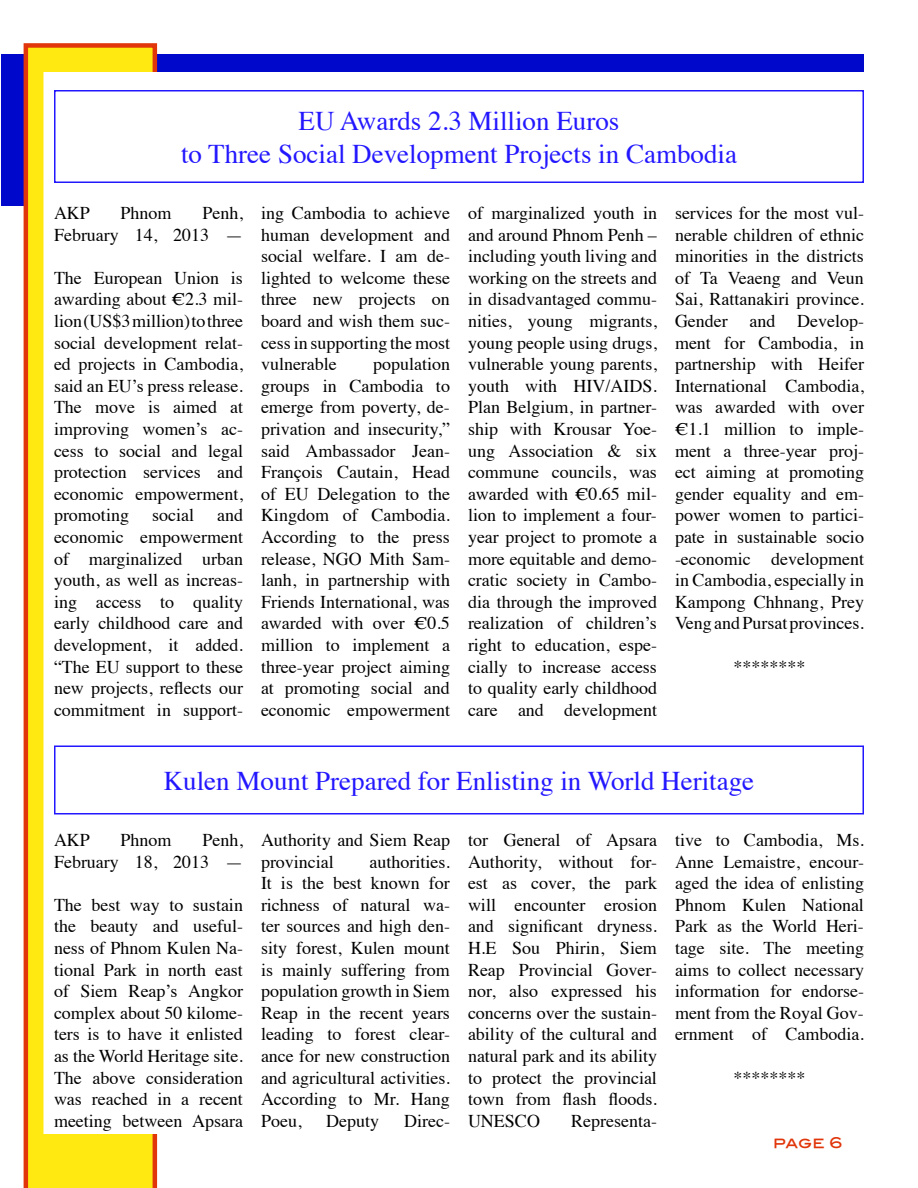
<style>
.page{position:relative;width:918px;height:1188px;background:#fff}
.page>*{position:absolute;margin:0;border:0;box-sizing:border-box;transform-origin:0 0}
.t1{font:27px/32.4px "Times";color:#2317ff;text-align:center}
.t2{font:18px/21.6px "Times";color:#000;text-align:justify}
.t3{font:15px "Blair Md ITCTT Medium";color:#e1350a}
</style>
<div class="page">
<div style="left:1px;top:54px;width:863px;height:152px;background:#0008cc"></div>
<svg style="left:24px;top:43px;width:133px;height:1145px;background:#f9cb1e"></svg>
<div style="left:44px;top:72px;width:830px;height:1062px;background:#fff"></div>
<div style="left:54px;top:90px;width:810px;height:93px;border:2px solid #2317ff"></div>
<div style="left:54px;top:746px;width:810px;height:68px;border:2px solid #2317ff"></div>
<h1 class="t1" style="left:181px;top:103px;width:557px">EU Awards 2.3 Million Euros<br>to Three Social Development Projects in Cambodia</h1>
<p class="t2" style="left:54px;top:201px;width:190px;text-align:right">Penh,<br>February 14, 2013 —</p>
<p class="t2" style="left:54px;top:265px;width:191px">The European Union is awarding about €2.3 mil&shy;lion (US$3 million) to three social development relat&shy;ed projects in Cambodia, said an EU’s press release.<br>The move is aimed at improving women’s ac&shy;cess to social and legal protection services and economic empowerment, promoting</p>
<p class="t2" style="left:54px;top:201px;width:37px">AKP</p>
<p class="t2" style="left:120px;top:201px;width:53px">Phnom</p>
<p class="t2" style="left:152px;top:503px;width:43px">social</p>
<p class="t2" style="left:54px;top:503px;width:191px;text-indent:163px">and economic empowerment of marginalized urban youth, as well as increas&shy;ing access to quality early childhood care and development, it added. “The EU support to these new projects, reflects our commitment in support-</p>
<p class="t2" style="left:261px;top:201px;width:191px">ing Cambodia to achieve human development and social welfare. I am de&shy;lighted to welcome these three new projects on board and wish them suc&shy;cess in supporting the most vulnerable</p>
<p class="t2" style="left:261px;top:352px;width:191px;text-indent:112px">population groups in Cambodia to emerge from poverty, de&shy;privation and insecurity,” said Ambassador Jean-François Cautain, Head of EU Delegation to the Kingdom of Cambodia.<br>According to the press release, NGO Mith Sam&shy;lanh, in partnership with Friends International, was awarded with over €0.5 million to implement a three-year project aiming at promoting social and economic empowerment</p>
<p class="t2" style="left:468px;top:201px;width:191px">of marginalized youth in and around Phnom Penh – including youth living and working on the streets and in disadvantaged commu&shy;nities, young migrants, young people using drugs, vulnerable young parents, youth with HIV/AIDS.<br>Plan Belgium, in partner&shy;ship with Krousar Yoe&shy;ung Association &amp; six commune councils, was awarded with €0.65 mil&shy;lion to implement a four&shy;year project to promote a more equitable and demo&shy;cratic society in Cambo&shy;dia through the improved realization of children’s right to education, espe&shy;cially to increase access to quality early childhood care and development</p>
<p class="t2" style="left:675px;top:201px;width:191px">services for the most vul&shy;nerable children of ethnic minorities in the districts of Ta Veaeng and Veun Sai, Rattanakiri province.<br>Gender and Develop&shy;ment for Cambodia, in partnership with Heifer International Cambodia, was awarded with over €1.1 million to imple&shy;ment a three-year proj&shy;ect aiming at promoting gender equality and em&shy;power women to partici&shy;pate in sustainable socio -economic development in Cambodia, especially in Kampong Chhnang, Prey Veng and Pursat provinces.</p>
<p class="t2" style="left:734px;top:654px;width:73px">********</p>
<h1 class="t1" style="left:164px;top:763px;width:592px">Kulen Mount Prepared for Enlisting in World Heritage</h1>
<p class="t2" style="left:54px;top:828px;width:190px;text-align:right">Penh,<br>February 18, 2013 —</p>
<p class="t2" style="left:54px;top:892px;width:191px">The best way to sustain the beauty and useful&shy;ness of Phnom Kulen Na&shy;tional Park in north east of Siem Reap’s Angkor complex about 50 kilome&shy;ters is to have it enlisted as the World Heritage site.<br>The above consideration was reached in a recent meeting between Apsara</p>
<p class="t2" style="left:54px;top:828px;width:37px">AKP</p>
<p class="t2" style="left:120px;top:828px;width:53px">Phnom</p>
<p class="t2" style="left:261px;top:828px;width:190px">Authority and Siem Reap provincial</p>
<p class="t2" style="left:261px;top:849px;width:191px;text-indent:109px">authorities.<br>It is the best known for richness of natural wa&shy;ter sources and high den&shy;sity forest, Kulen mount is mainly suffering from population growth in Siem Reap in the recent years leading to forest clear&shy;ance for new construction and agricultural activities.<br>According to Mr. Hang Poeu,</p>
<p class="t2" style="left:326px;top:1108px;width:54px">Deputy</p>
<p class="t2" style="left:404px;top:1108px;width:47px">Direc-</p>
<p class="t2" style="left:468px;top:828px;width:191px">tor General of Apsara Authority, without for&shy;est as cover, the park will encounter erosion and significant dryness.<br>H.E Sou Phirin, Siem Reap Provincial Gover&shy;nor, also expressed his concerns over the sustain&shy;ability of the cultural and natural park and its ability to protect the provincial town from flash floods.<br>UNESCO</p>
<p class="t2" style="left:571px;top:1108px;width:87px">Representa-</p>
<p class="t2" style="left:675px;top:828px;width:191px">tive to Cambodia, Ms.<br>Anne Lemaistre, encour&shy;aged the idea of enlisting Phnom Kulen National Park as the World Heri&shy;tage site. The meeting aims to collect necessary information for endorse&shy;ment from the Royal Gov&shy;ernment of Cambodia.</p>
<p class="t2" style="left:734px;top:1065px;width:73px">********</p>
<p class="t3" style="left:773px;top:1131px;width:71px">page 6</p>
</div>
